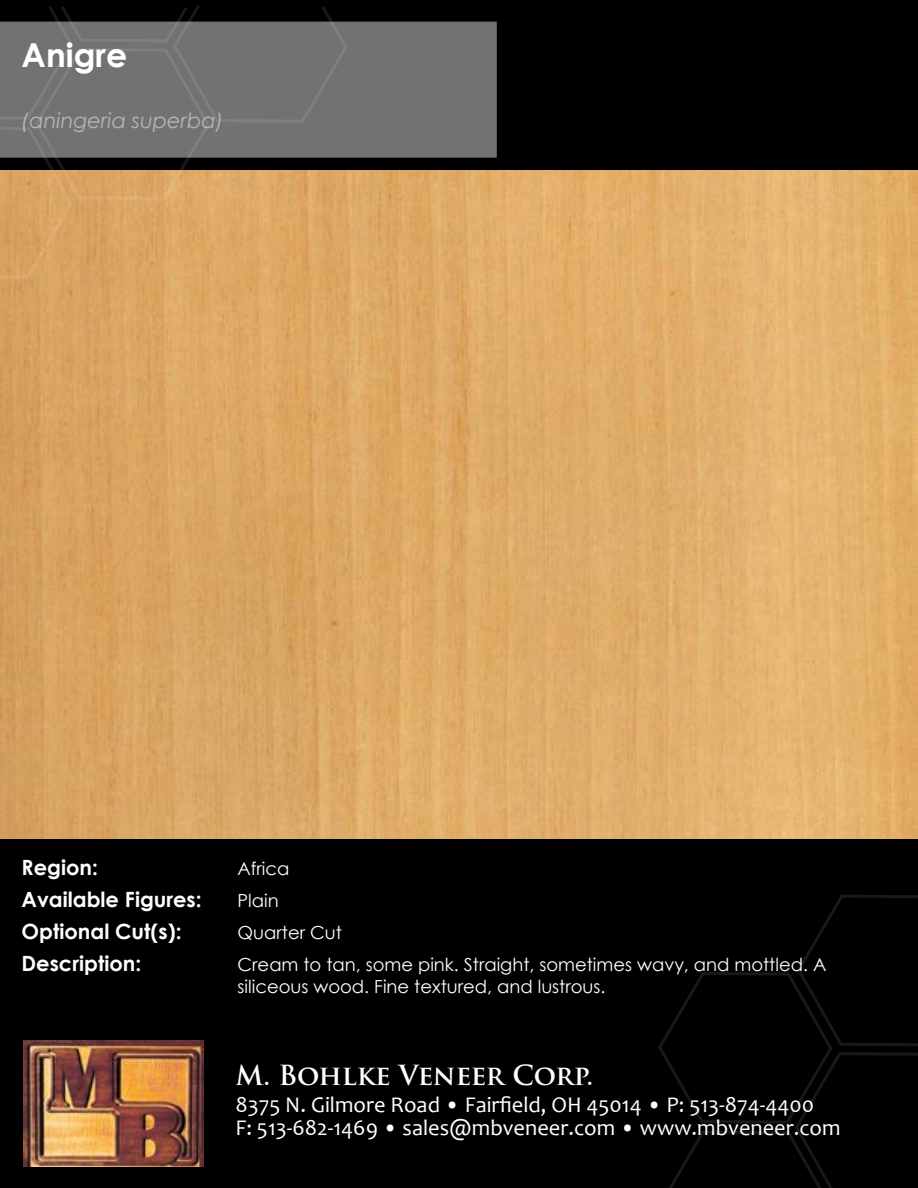
<style>
.page{position:relative;width:918px;height:1188px;background:#000}
.page>*{position:absolute;margin:0;border:0;box-sizing:border-box;transform-origin:0 0}
.t1{font:700 33px "Century Gothic";color:#fff}
.t2{font:700 27px "Trajan Pro";letter-spacing:-.02em;color:#fff}
.t3{font:22.5px/23.2px "Candara";color:#fff}
.t4{font:700 21px "Century Gothic";color:#fff}
.t5{font:italic 21px "Century Gothic";color:#b4b6b8}
.t6{font:18px/21.6px "Century Gothic";color:#fff}
</style>
<div class="page">
<img style="left:0;top:171px;width:918px;height:667px">
<div style="left:0;top:22px;width:497px;height:136px;background:#727272"></div>
<img style="left:23px;top:1041px;width:180px;height:125px">
<svg style="left:0;top:5px;width:348px;height:273px"></svg>
<svg style="left:658px;top:895px;width:260px;height:293px"></svg>
<h1 class="t1" style="left:22px;top:30px;width:107px">Anigre</h1>
<p class="t5" style="left:22px;top:105px;width:203px">(aningeria superba)</p>
<p class="t4" style="left:22px;top:852px;width:78px">Region:</p>
<p class="t6" style="left:238px;top:858px;width:53px">Africa</p>
<p class="t4" style="left:22px;top:884px;width:182px">Available Figures:</p>
<p class="t6" style="left:238px;top:890px;width:43px">Plain</p>
<p class="t4" style="left:22px;top:916px;width:162px">Optional Cut(s):</p>
<p class="t6" style="left:238px;top:922px;width:106px">Quarter Cut</p>
<p class="t4" style="left:22px;top:948px;width:121px">Description:</p>
<p class="t6" style="left:238px;top:954px;width:590px">Cream to tan, some pink. Straight, sometimes wavy, and mottled. A siliceous wood. Fine textured, and lustrous.</p>
<h2 class="t2" style="left:235px;top:1059px;width:359px">M. Bohlke Veneer Corp.</h2>
<p class="t3" style="left:235px;top:1093px;width:607px">8375 N. Gilmore Road • Fairfield, OH 45014 • P: 513-874-4400<br>F: 513-682-1469 • sales@mbveneer.com • www.mbveneer.com</p>
</div>
